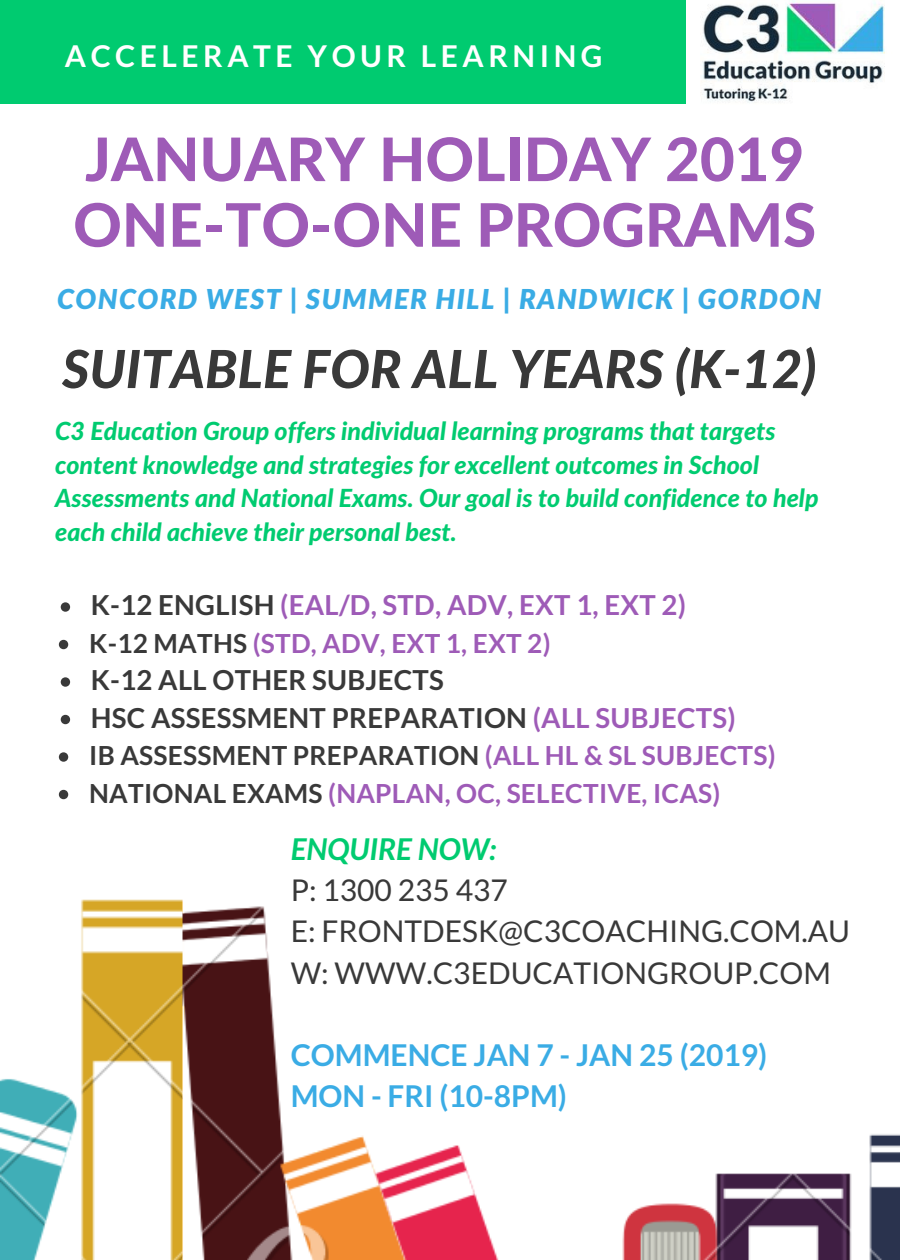
<style>
.page{position:relative;width:900px;height:1260px;background:#fff}
.page>*{position:absolute;margin:0;border:0;box-sizing:border-box;transform-origin:0 0}
.t1{font:800 60px/65.5px "Lato Latin";color:#9e5bb7}
.t2{font:italic 800 52.5px "Lato";color:#393939}
.t3{font:30px/41.2px "Lato";color:#393939}
.t4{font:700 30px/41.2px "Lato";color:#3aace5}
.t5{font:700 30px "Lato";letter-spacing:.15em;color:#fff}
.t6{font:italic 700 30px "Lato";color:#00cb70}
.t7{font:700 27.5px/37.5px "Lato";letter-spacing:.01em;color:#393939}
.t8{font:italic 900 27.5px "Lato";letter-spacing:.05em;color:#3aace5}
.t9{font:700 27.5px "Lato";letter-spacing:.01em;color:#9e5bb7}
.t10{font:700 26.25px/37.5px "Lato";letter-spacing:.01em;color:#9e5bb7}
.t11{font:italic 800 25px/33.8px "Lato";color:#00cb70}
.s1{color:#393939}
.s2{color:#9e5bb7}
</style>
<div class="page">
<img style="left:0;top:756px;width:900px;height:504px">
<div style="left:0;top:0;width:900px;height:103px;background:#00cb70"></div>
<svg style="left:61px;top:602px;width:9px;height:10px"></svg>
<svg style="left:59px;top:640px;width:9px;height:9px"></svg>
<svg style="left:61px;top:677px;width:9px;height:10px"></svg>
<svg style="left:61px;top:715px;width:9px;height:9px"></svg>
<svg style="left:59px;top:752px;width:9px;height:10px"></svg>
<svg style="left:59px;top:790px;width:9px;height:9px"></svg>
<img style="left:686px;top:0;width:214px;height:103px">
<p class="t5" style="left:65px;top:37px;width:539px">ACCELERATE YOUR LEARNING</p>
<h1 class="t1" style="left:73px;top:125px;width:744px">JANUARY HOLIDAY 2019<br>ONE-TO-ONE PROGRAMS</h1>
<p class="t8" style="left:57px;top:281px;width:766px">CONCORD WEST | SUMMER HILL | RANDWICK | GORDON</p>
<h2 class="t2" style="left:62px;top:336px;width:756px">SUITABLE FOR ALL YEARS (K-12)</h2>
<p class="t11" style="left:55px;top:413px;width:765px">C3 Education Group offers individual learning programs that targets content knowledge and strategies for excellent outcomes in School Assessments and National Exams. Our goal is to build confidence to help each child achieve their personal best.</p>
<p class="t9" style="left:91px;top:588px;width:597px"><span class="s1">K-12 ENGLISH</span> (EAL/D, STD, ADV, EXT 1, EXT 2)</p>
<p class="t10" style="left:89px;top:624px;width:463px"><span class="s1">K-12 MATHS</span> (STD, ADV, EXT 1, EXT 2)</p>
<p class="t7" style="left:91px;top:661px;width:646px">K-12 ALL OTHER SUBJECTS<br>HSC ASSESSMENT PREPARATION <span class="s2">(ALL SUBJECTS)</span></p>
<p class="t10" style="left:89px;top:737px;width:688px"><span class="s1">IB ASSESSMENT PREPARATION</span> (ALL HL &amp; SL SUBJECTS)<br><span class="s1">NATIONAL EXAMS</span> (NAPLAN, OC, SELECTIVE, ICAS)</p>
<p class="t6" style="left:291px;top:830px;width:207px">ENQUIRE NOW:</p>
<p class="t3" style="left:291px;top:869px;width:561px">P: 1300 235 437<br>E: FRONTDESK@C3COACHING.COM.AU<br>W: WWW.C3EDUCATIONGROUP.COM</p>
<p class="t4" style="left:291px;top:1034px;width:478px">COMMENCE JAN 7 - JAN 25 (2019)<br>MON - FRI (10-8PM)</p>
</div>
